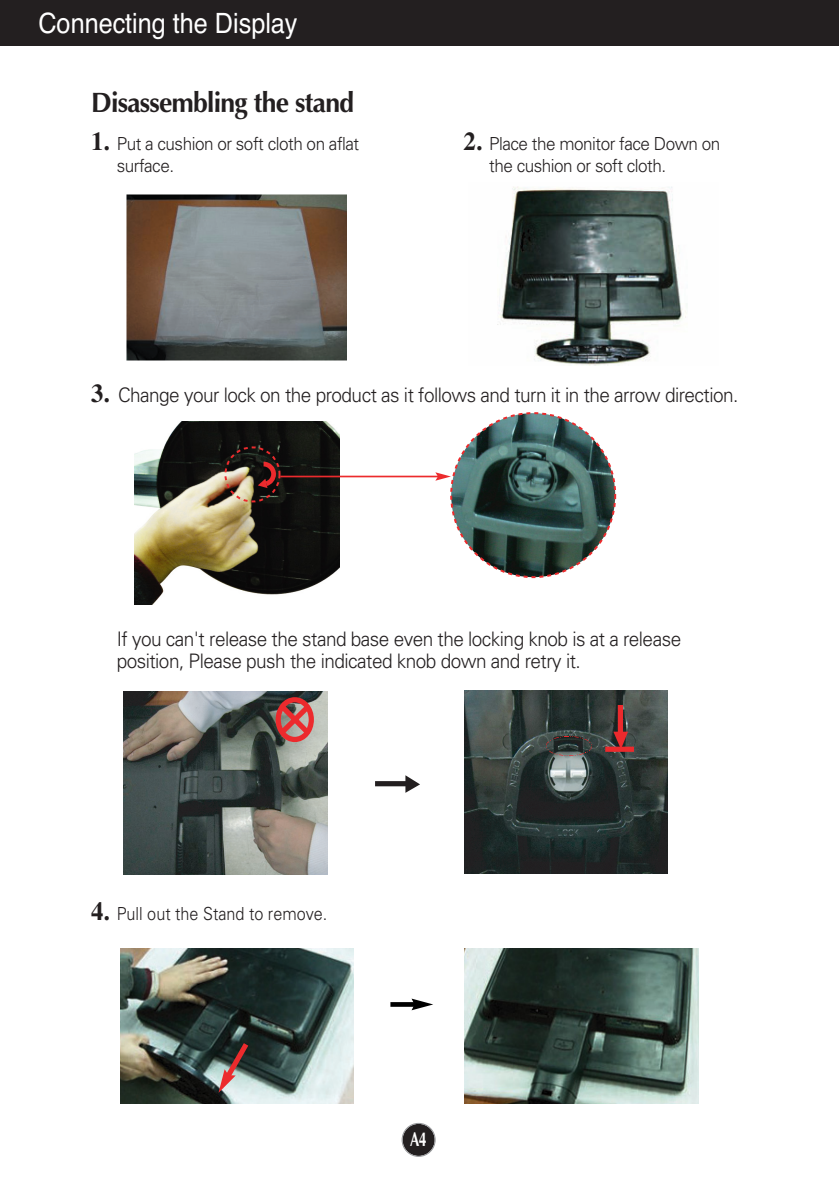
<style>
.page{position:relative;width:839px;height:1189px;background:#fff}
.page>*{position:absolute;margin:0;border:0;box-sizing:border-box;transform-origin:0 0}
.t1{font:700 28px "Optima";letter-spacing:-.03em;color:#231f20;scale:.95 1}
.t2{font:28px "Helvetica";color:#fff;scale:.9 1}
.t3{font:300 20px/22px "Univers";letter-spacing:-.03em;color:#231f20;scale:.95 1}
.t4{font:700 20px "Optima";color:#fff;scale:.7 1}
.t5{font:300 18px/22px "Univers";letter-spacing:-.03em;color:#231f20;scale:.95 1}
.t6{font:300 18px "Univers";color:#231f20;scale:.9 1}
.s1{font-family:"Times";font-weight:700;font-size:26px}
</style>
<div class="page">
<div style="left:402px;top:1124px;width:32px;height:32px;background:#231f20;border-radius:50%"></div>
<div style="left:401px;top:1123px;width:34px;height:34px;border:1px solid #939598;border-radius:50%"></div>
<div style="left:0;top:0;width:839px;height:45px;background:#231f20"></div>
<img style="left:497px;top:187px;width:189px;height:179px">
<img style="left:127px;top:194px;width:219px;height:166px">
<img style="left:135px;top:421px;width:204px;height:184px">
<div style="left:224px;top:446px;width:56px;height:56px;border:2px dashed #ec2b2d;border-radius:50%"></div>
<img style="left:451px;top:413px;width:164px;height:164px;border-radius:50%">
<svg style="left:258px;top:459px;width:20px;height:30px"></svg>
<hr style="left:280px;top:476px;width:158px;height:1px;background:#ec2b2d">
<svg style="left:435px;top:472px;width:16px;height:9px"></svg>
<img style="left:464px;top:690px;width:204px;height:184px">
<div style="left:375px;top:781px;width:31px;height:5px;background:#231f20"></div>
<svg style="left:405px;top:775px;width:15px;height:18px"></svg>
<svg style="left:546px;top:736px;width:46px;height:20px"></svg>
<div style="left:618px;top:705px;width:5px;height:28px;background:#ec2a2d"></div>
<svg style="left:613px;top:731px;width:15px;height:15px"></svg>
<div style="left:605px;top:746px;width:29px;height:6px;background:#ec2a2d"></div>
<img style="left:123px;top:691px;width:204px;height:183px">
<div style="left:276px;top:697px;width:38px;height:45px;border:5px solid #ec2a2d;border-radius:50%"></div>
<svg style="left:275px;top:700px;width:40px;height:39px;background:#bc5b58"></svg>
<img style="left:120px;top:948px;width:233px;height:155px">
<svg style="left:390px;top:1002px;width:21px;height:4px"></svg>
<svg style="left:411px;top:998px;width:22px;height:12px"></svg>
<img style="left:464px;top:948px;width:234px;height:155px">
<svg style="left:218px;top:1037px;width:35px;height:55px;background:#766664"></svg>
<h1 class="t2" style="left:38px;top:13px;width:289px">Connecting the Display</h1>
<h1 class="t1" style="left:91px;top:91px;width:278px">Disassembling the stand</h1>
<p class="t5" style="left:117px;top:134px;width:257px;text-indent:-26px"><span class="s1">1.</span> Put a cushion or soft cloth on aflat surface.</p>
<p class="t5" style="left:489px;top:134px;width:245px;text-indent:-26px"><span class="s1">2.</span> Place the monitor face Down on the cushion or soft cloth.</p>
<p class="t3" style="left:91px;top:386px;width:683px"><span class="s1">3.</span> Change your lock on the product as it follows and turn it in the arrow direction.</p>
<p class="t3" style="left:117px;top:629px;width:595px">If you can't release the stand base even the locking knob is at a release position, Please push the indicated knob down and retry it.</p>
<p class="t6" style="left:91px;top:907px;width:264px"><span class="s1">4.</span> Pull out the Stand to remove.</p>
<p class="t4" style="left:410px;top:1131px;width:25px">A4</p>
</div>
